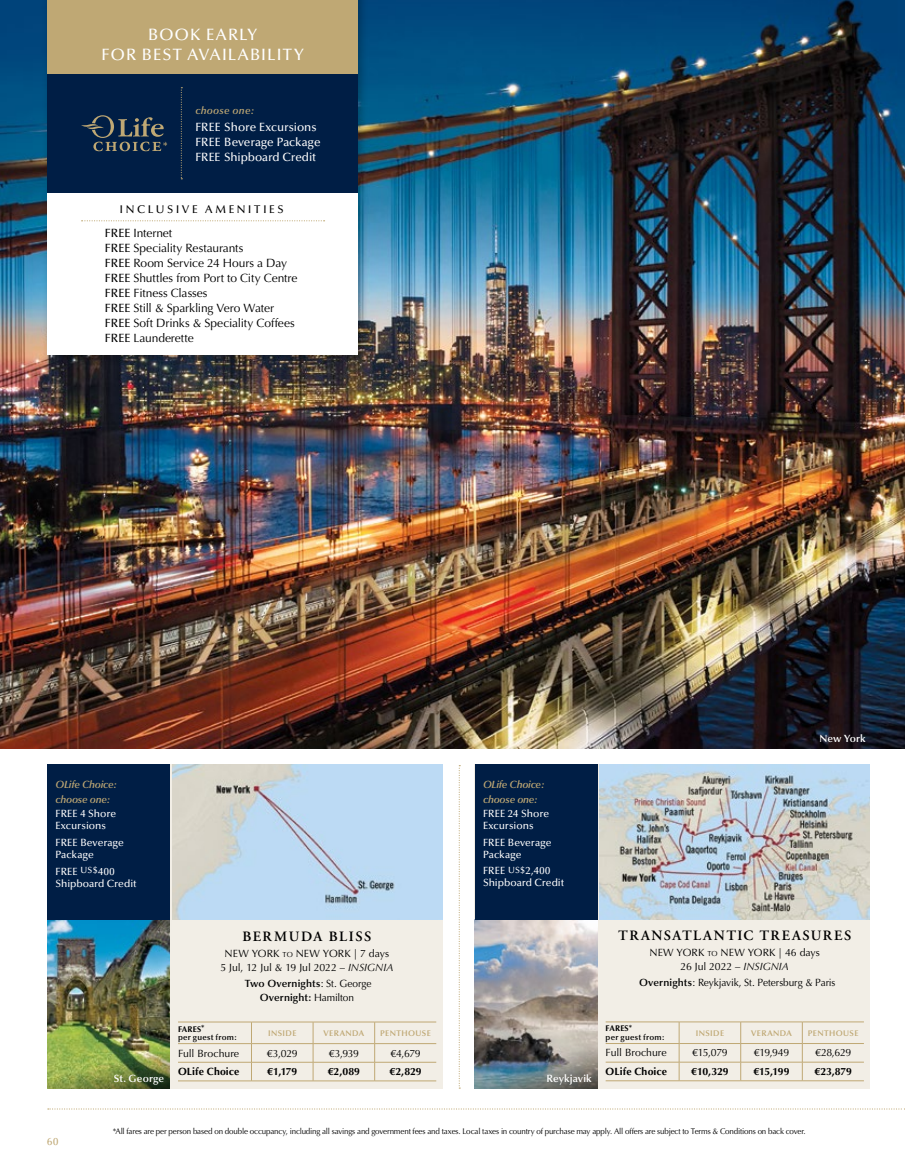
<style>
.page{position:relative;width:905px;height:1175px;background:#fff}
.page>*{position:absolute;margin:0;border:0;box-sizing:border-box;transform-origin:0 0}
.t1{font:500 16.5px/19.5px "Optima";letter-spacing:.06em;color:#fff;text-align:center}
.t2{font:600 14.25px "Adobe Garamond";letter-spacing:.11em;color:#000}
.t3{font:12px/15px "Optima";letter-spacing:-.005em;color:#000}
.t4{font:500 12px/15px "Optima";color:#fff}
.t5{font:500 11.25px "Optima";letter-spacing:.225em;color:#000}
.t6{font:10.5px/14.4px "Optima";letter-spacing:-.005em;color:#000;text-align:center}
.t7{font:500 10.5px/12px "Optima";letter-spacing:.005em;color:#fff}
.t8{font:700 10.5px "Optima";letter-spacing:.005em;color:#000}
.t9{font:italic 600 10.5px/15px "Optima";letter-spacing:-.02em;color:#bfa874}
.t10{font:600 10.5px/13.6px "Optima";letter-spacing:.01em;color:#000;text-align:center}
.t11{font:600 10.5px "Optima";letter-spacing:.01em;color:#fff}
.t12{font:italic 600 10.5px "Optima";letter-spacing:.02em;color:#bfa874}
.t13{font:500 10.5px "Optima";color:#bfa874}
.t14{font:8.25px "Optima";letter-spacing:-.02em;color:#000}
.t15{font:600 8.25px "Optima";letter-spacing:.05em;color:#bfa874}
.t16{font:600 8.25px/8.2px "Optima";letter-spacing:.03em;color:#000}
.s1{font-weight:500}
.s2{font-size:9px}
.s3{font-size:7.35px}
.s4{font-style:italic}
.s5{font-weight:400}
.s6{font-weight:700}
.s7{font-weight:700;font-size:7.5px}
.s8{font-weight:600}
</style>
<div class="page">
<div style="left:475px;top:764px;width:395px;height:324px;background:#f2eee6"></div>
<img style="left:475px;top:919px;width:122px;height:126px">
<svg style="left:475px;top:1045px;width:122px;height:43px"></svg>
<img style="left:599px;top:764px;width:270px;height:155px">
<svg style="left:458px;top:765px;width:2px;height:323px"></svg>
<svg style="left:48px;top:1108px;width:857px;height:1px"></svg>
<img style="left:0;top:0;width:904px;height:748px">
<div style="left:47px;top:764px;width:395px;height:324px;background:#f2eee6"></div>
<img style="left:47px;top:919px;width:123px;height:126px">
<img style="left:47px;top:1045px;width:123px;height:43px">
<img style="left:172px;top:764px;width:270px;height:155px">
<svg style="left:251px;top:1022px;width:1px;height:58px"></svg>
<svg style="left:313px;top:1022px;width:1px;height:58px"></svg>
<svg style="left:374px;top:1022px;width:1px;height:58px"></svg>
<hr style="left:178px;top:1021px;width:73px;height:1px;background:#bfa874">
<hr style="left:251px;top:1021px;width:62px;height:1px;background:#bfa874">
<hr style="left:313px;top:1021px;width:61px;height:1px;background:#bfa874">
<hr style="left:374px;top:1021px;width:62px;height:1px;background:#bfa874">
<hr style="left:178px;top:1043px;width:73px;height:1px;background:#bfa874">
<hr style="left:251px;top:1043px;width:62px;height:1px;background:#bfa874">
<hr style="left:313px;top:1043px;width:61px;height:1px;background:#bfa874">
<hr style="left:374px;top:1043px;width:62px;height:1px;background:#bfa874">
<hr style="left:178px;top:1062px;width:73px;height:1px;background:#bfa874">
<hr style="left:251px;top:1062px;width:62px;height:1px;background:#bfa874">
<hr style="left:313px;top:1062px;width:61px;height:1px;background:#bfa874">
<hr style="left:374px;top:1062px;width:62px;height:1px;background:#bfa874">
<hr style="left:178px;top:1080px;width:73px;height:1px;background:#bfa874">
<hr style="left:251px;top:1080px;width:62px;height:1px;background:#bfa874">
<hr style="left:313px;top:1080px;width:61px;height:1px;background:#bfa874">
<hr style="left:374px;top:1080px;width:62px;height:1px;background:#bfa874">
<svg style="left:679px;top:1022px;width:1px;height:58px"></svg>
<svg style="left:740px;top:1022px;width:1px;height:58px"></svg>
<svg style="left:802px;top:1022px;width:1px;height:58px"></svg>
<hr style="left:605px;top:1021px;width:74px;height:1px;background:#bfa874">
<hr style="left:679px;top:1021px;width:61px;height:1px;background:#bfa874">
<hr style="left:740px;top:1021px;width:62px;height:1px;background:#bfa874">
<hr style="left:802px;top:1021px;width:61px;height:1px;background:#bfa874">
<hr style="left:605px;top:1043px;width:74px;height:1px;background:#bfa874">
<hr style="left:679px;top:1043px;width:61px;height:1px;background:#bfa874">
<hr style="left:740px;top:1043px;width:62px;height:1px;background:#bfa874">
<hr style="left:802px;top:1043px;width:61px;height:1px;background:#bfa874">
<hr style="left:605px;top:1061px;width:74px;height:1px;background:#bfa874">
<hr style="left:679px;top:1061px;width:61px;height:1px;background:#bfa874">
<hr style="left:740px;top:1061px;width:62px;height:1px;background:#bfa874">
<hr style="left:802px;top:1061px;width:61px;height:1px;background:#bfa874">
<hr style="left:605px;top:1080px;width:74px;height:1px;background:#bfa874">
<hr style="left:679px;top:1080px;width:61px;height:1px;background:#bfa874">
<hr style="left:740px;top:1080px;width:62px;height:1px;background:#bfa874">
<hr style="left:802px;top:1080px;width:61px;height:1px;background:#bfa874">
<div style="left:47px;top:764px;width:123px;height:155px;background:#001e45"></div>
<div style="left:475px;top:764px;width:122px;height:155px;background:#001e45"></div>
<div style="left:42px;top:0;width:326px;height:366px;background:#000;opacity:.25"></div>
<div style="left:47px;top:0;width:311px;height:355px;background:#fff"></div>
<svg style="left:82px;top:220px;width:242px;height:1px"></svg>
<div style="left:47px;top:74px;width:311px;height:119px;background:#001e45"></div>
<svg style="left:181px;top:87px;width:1px;height:92px"></svg>
<svg style="left:81px;top:115px;width:86px;height:36px"></svg>
<div style="left:47px;top:0;width:311px;height:74px;background:#bfa874"></div>
<h1 class="t1" style="left:101px;top:25px;width:204px">BOOK EARLY<br>FOR BEST AVAILABILITY</h1>
<p class="t12" style="left:195px;top:104px;width:60px">choose one:</p>
<p class="t4" style="left:195px;top:119px;width:127px">FREE Shore Excursions<br>FREE Beverage Package<br>FREE Shipboard Credit</p>
<p class="t5" style="left:120px;top:203px;width:166px">INCLUSIVE AMENITIES</p>
<p class="t3" style="left:105px;top:225px;width:194px"><span class="s1">FREE</span> Internet<br><span class="s1">FREE</span> Speciality Restaurants<br><span class="s1">FREE</span> Room Service 24 Hours a Day<br><span class="s1">FREE</span> Shuttles from Port to City Centre<br><span class="s1">FREE</span> Fitness Classes<br><span class="s1">FREE</span> Still &amp; Sparkling Vero Water<br><span class="s1">FREE</span> Soft Drinks &amp; Speciality Coffees<br><span class="s1">FREE</span> Launderette</p>
<p class="t9" style="left:55px;top:777px;width:63px">OLife Choice: choose one:</p>
<p class="t7" style="left:55px;top:808px;width:62px">FREE 4 Shore<br>Excursions</p>
<p class="t7" style="left:55px;top:836px;width:70px">FREE Beverage<br>Package</p>
<p class="t7" style="left:55px;top:865px;width:83px">FREE <span class="s2">US$</span>400<br>Shipboard Credit</p>
<p class="t11" style="left:114px;top:1072px;width:52px">St. George</p>
<h2 class="t2" style="left:242px;top:929px;width:131px">BERMUDA BLISS</h2>
<p class="t6" style="left:220px;top:946px;width:174px">NEW YORK <span class="s3">to</span> NEW YORK | 7 days<br>5 Jul, 12 Jul &amp; 19 Jul 2022 – <span class="s4">INSIGNIA</span></p>
<p class="t10" style="left:245px;top:976px;width:128px">Two Overnights<span class="s5">: St. George<br></span>Overnight: <span class="s5">Hamilton</span></p>
<p class="t16" style="left:178px;top:1024px;width:60px"><span class="s6">FARES</span><span class="s7">*<br></span>per guest from:</p>
<p class="t15" style="left:268px;top:1028px;width:30px">INSIDE</p>
<p class="t15" style="left:323px;top:1028px;width:42px">VERANDA</p>
<p class="t15" style="left:380px;top:1028px;width:52px">PENTHOUSE</p>
<p class="t6" style="left:178px;top:1045px;width:63px">Full Brochure</p>
<p class="t6" style="left:267px;top:1045px;width:32px">€3,029</p>
<p class="t6" style="left:329px;top:1045px;width:32px">€3,939</p>
<p class="t6" style="left:390px;top:1045px;width:32px">€4,679</p>
<p class="t8" style="left:178px;top:1065px;width:63px">OLife Choice</p>
<p class="t8" style="left:267px;top:1065px;width:32px">€1,179</p>
<p class="t8" style="left:328px;top:1065px;width:34px">€2,089</p>
<p class="t8" style="left:389px;top:1065px;width:34px">€2,829</p>
<p class="t9" style="left:483px;top:777px;width:63px">OLife Choice: choose one:</p>
<p class="t7" style="left:483px;top:808px;width:68px">FREE 24 Shore<br>Excursions</p>
<p class="t7" style="left:483px;top:836px;width:70px">FREE Beverage<br>Package</p>
<p class="t7" style="left:483px;top:865px;width:83px">FREE <span class="s2">US$</span>2,400<br>Shipboard Credit</p>
<p class="t11" style="left:819px;top:732px;width:48px">New York</p>
<h2 class="t2" style="left:618px;top:928px;width:234px">TRANSATLANTIC TREASURES</h2>
<p class="t6" style="left:649px;top:945px;width:172px">NEW YORK <span class="s3">to</span> NEW YORK | 46 days<br>26 Jul 2022 – <span class="s4">INSIGNIA</span></p>
<p class="t6" style="left:639px;top:975px;width:198px"><span class="s8">Overnights</span>: Reykjavik, St. Petersburg &amp; Paris</p>
<p class="t11" style="left:546px;top:1072px;width:47px">Reykjavik</p>
<p class="t16" style="left:605px;top:1024px;width:60px"><span class="s6">FARES</span><span class="s7">*<br></span>per guest from:</p>
<p class="t15" style="left:695px;top:1028px;width:30px">INSIDE</p>
<p class="t15" style="left:751px;top:1028px;width:42px">VERANDA</p>
<p class="t15" style="left:807px;top:1028px;width:52px">PENTHOUSE</p>
<p class="t6" style="left:605px;top:1045px;width:63px">Full Brochure</p>
<p class="t6" style="left:692px;top:1045px;width:37px">€15,079</p>
<p class="t6" style="left:753px;top:1045px;width:37px">€19,949</p>
<p class="t6" style="left:815px;top:1045px;width:38px">€28,629</p>
<p class="t8" style="left:605px;top:1065px;width:63px">OLife Choice</p>
<p class="t8" style="left:691px;top:1065px;width:39px">€10,329</p>
<p class="t8" style="left:753px;top:1065px;width:38px">€15,199</p>
<p class="t8" style="left:814px;top:1065px;width:39px">€23,879</p>
<p class="t13" style="left:47px;top:1135px;width:13px">60</p>
<p class="t14" style="left:113px;top:1126px;width:694px">*All fares are per person based on double occupancy, including all savings and government fees and taxes. Local taxes in country of purchase may apply. All offers are subject to Terms &amp; Conditions on back cover.</p>
</div>
